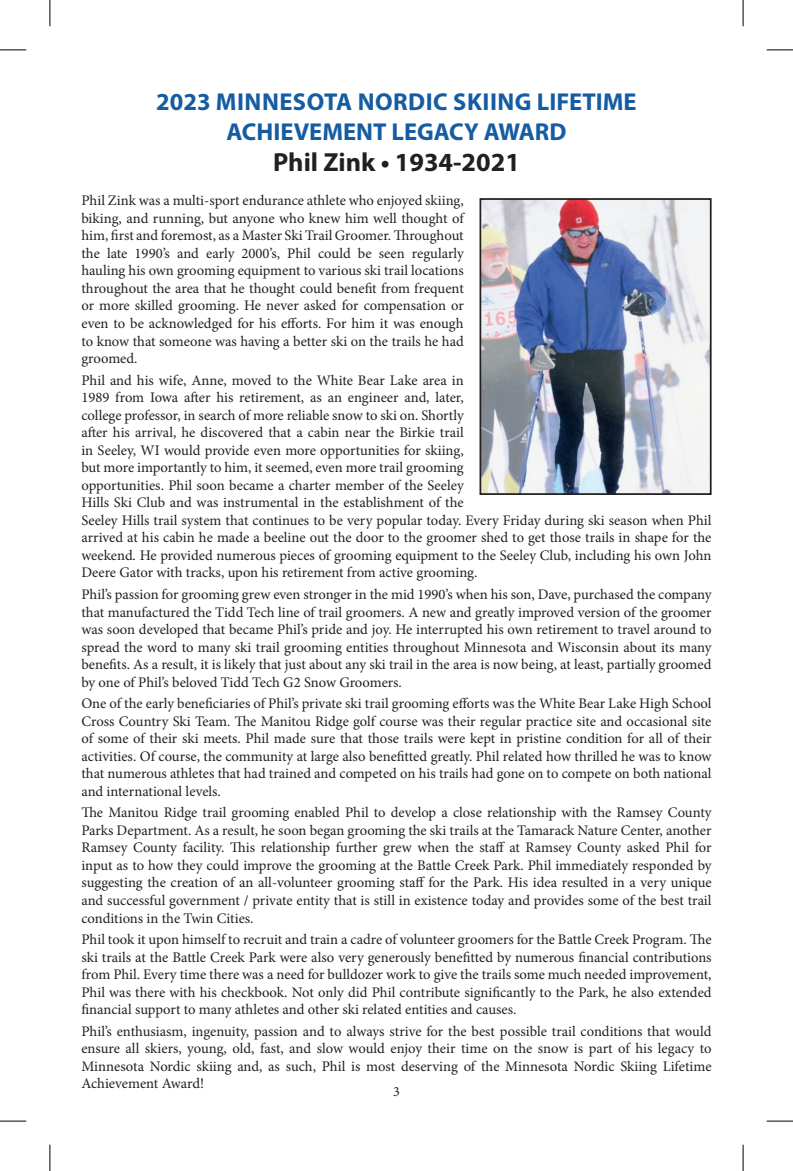
<style>
.page{position:relative;width:793px;height:1171px;background:#fff}
.page>*{position:absolute;margin:0;border:0;box-sizing:border-box;transform-origin:0 0}
.t1{font:700 26.25px "Myriad Pro";color:#231f20}
.t2{font:700 24.5px/29.4px "Myriad Pro";color:#165ca2;text-align:center}
.t3{font:14.7px/17.5px "Minion Pro";letter-spacing:-.005em;color:#231f20;text-align:justify}
.t4{font:14px "Minion Pro";color:#231f20}
</style>
<div class="page">
<img style="left:482px;top:201px;width:226px;height:291px">
<div style="left:479px;top:198px;width:232px;height:297px;border:2px solid #231f20"></div>
<svg style="left:0;top:50px;width:26px;height:1px"></svg>
<svg style="left:766px;top:50px;width:27px;height:1px"></svg>
<svg style="left:0;top:1121px;width:26px;height:1px"></svg>
<svg style="left:766px;top:1121px;width:27px;height:1px"></svg>
<svg style="left:50px;top:0;width:1px;height:26px"></svg>
<svg style="left:50px;top:1144px;width:1px;height:27px"></svg>
<svg style="left:743px;top:0;width:1px;height:26px"></svg>
<svg style="left:743px;top:1144px;width:1px;height:27px"></svg>
<h2 class="t2" style="left:156px;top:86px;width:482px">2023 MINNESOTA NORDIC SKIING LIFETIME<br>ACHIEVEMENT LEGACY AWARD</h2>
<h1 class="t1" style="left:273px;top:145px;width:248px">Phil Zink • 1934-2021</h1>
<p class="t3" style="left:81px;top:192px;width:384px">Phil Zink was a multi-sport endurance athlete who enjoyed skiing, biking, and running, but anyone who knew him well thought of him, first and foremost, as a Master Ski Trail Groomer. Throughout the late 1990’s and early 2000’s, Phil could be seen regularly hauling his own grooming equipment to various ski trail locations throughout the area that he thought could benefit from frequent or more skilled grooming. He never asked for compensation or even to be acknowledged for his efforts. For him it was enough to know that someone was having a better ski on the trails he had groomed.</p>
<p class="t3" style="left:81px;top:371px;width:632px;text-align:left">Phil and his wife, Anne, moved to the White Bear Lake area in<br>1989 from Iowa after his retirement, as an engineer and, later,<br>college professor, in search of more reliable snow to ski on. Shortly<br>after his arrival, he discovered that a cabin near the Birkie trail<br>in Seeley, WI would provide even more opportunities for skiing,<br>but more importantly to him, it seemed, even more trail grooming<br>opportunities. Phil soon became a charter member of the Seeley<br>Hills Ski Club and was instrumental in the establishment of the<br>Seeley Hills trail system that continues to be very popular today. Every Friday during ski season when Phil arrived at his cabin he made a beeline out the door to the groomer shed to get those trails in shape for the weekend. He provided numerous pieces of grooming equipment to the Seeley Club, including his own John Deere Gator with tracks, upon his retirement from active grooming.</p>
<p class="t3" style="left:81px;top:585px;width:632px">Phil’s passion for grooming grew even stronger in the mid 1990’s when his son, Dave, purchased the company that manufactured the Tidd Tech line of trail groomers. A new and greatly improved version of the groomer was soon developed that became Phil’s pride and joy. He interrupted his own retirement to travel around to spread the word to many ski trail grooming entities throughout Minnesota and Wisconsin about its many benefits. As a result, it is likely that just about any ski trail in the area is now being, at least, partially groomed by one of Phil’s beloved Tidd Tech G2 Snow Groomers.</p>
<p class="t3" style="left:81px;top:695px;width:632px">One of the early beneficiaries of Phil’s private ski trail grooming efforts was the White Bear Lake High School Cross Country Ski Team. The Manitou Ridge golf course was their regular practice site and occasional site of some of their ski meets. Phil made sure that those trails were kept in pristine condition for all of their activities. Of course, the community at large also benefitted greatly. Phil related how thrilled he was to know that numerous athletes that had trained and competed on his trails had gone on to compete on both national and international levels.</p>
<p class="t3" style="left:81px;top:804px;width:632px">The Manitou Ridge trail grooming enabled Phil to develop a close relationship with the Ramsey County Parks Department. As a result, he soon began grooming the ski trails at the Tamarack Nature Center, another Ramsey County facility. This relationship further grew when the staff at Ramsey County asked Phil for input as to how they could improve the grooming at the Battle Creek Park. Phil immediately responded by suggesting the creation of an all-volunteer grooming staff for the Park. His idea resulted in a very unique and successful government / private entity that is still in existence today and provides some of the best trail conditions in the Twin Cities.</p>
<p class="t3" style="left:81px;top:930px;width:632px">Phil took it upon himself to recruit and train a cadre of volunteer groomers for the Battle Creek Program. The ski trails at the Battle Creek Park were also very generously benefitted by numerous financial contributions from Phil. Every time there was a need for bulldozer work to give the trails some much needed improvement, Phil was there with his checkbook. Not only did Phil contribute significantly to the Park, he also extended financial support to many athletes and other ski related entities and causes.</p>
<p class="t3" style="left:81px;top:1022px;width:632px">Phil’s enthusiasm, ingenuity, passion and to always strive for the best possible trail conditions that would ensure all skiers, young, old, fast, and slow would enjoy their time on the snow is part of his legacy to Minnesota Nordic skiing and, as such, Phil is most deserving of the Minnesota Nordic Skiing Lifetime Achievement Award!</p>
<p class="t4" style="left:393px;top:1082px;width:8px">3</p>
</div>
